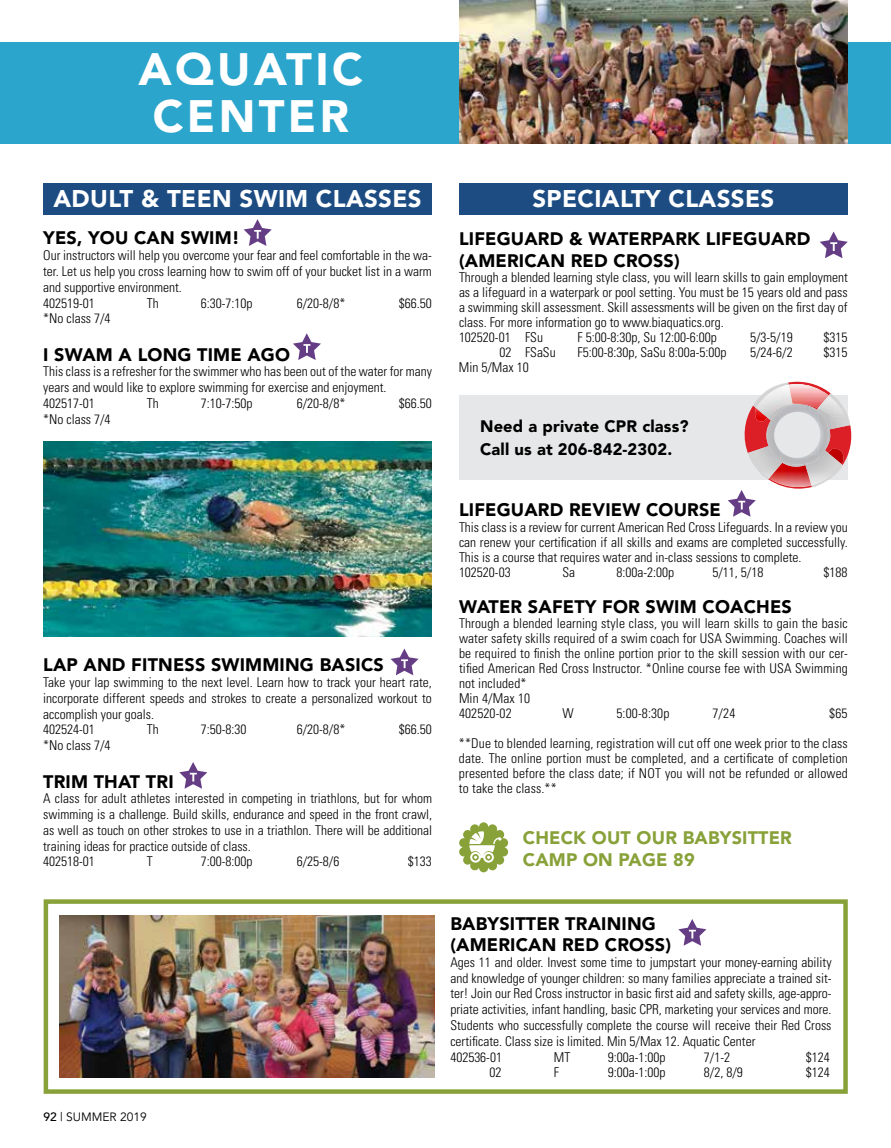
<style>
.page{position:relative;width:891px;height:1148px;background:#fff}
.page>*{position:absolute;margin:0;border:0;box-sizing:border-box;transform-origin:0 0}
.t1{font:900 45px/46.5px "Avenir";letter-spacing:.075em;color:#fff;text-align:center}
.t2{font:900 24px "Avenir";letter-spacing:.015em;color:#fff}
.t3{font:900 18px/21.6px "Avenir";letter-spacing:.01em;color:#000}
.t4{font:900 18px/21.6px "Avenir";letter-spacing:.01em;color:#88a139}
.t5{font:900 16.5px/22.5px "Avenir";letter-spacing:.01em;color:#000}
.t6{font:300 condensed 13.5px/15.8px "Univers";color:#000}
.t7{font:12px "Avenir";color:#000}
.s1{font-weight:500}
</style>
<div class="page">
<div style="left:0;top:42px;width:891px;height:102px;background:#2ba5cc"></div>
<div style="left:43px;top:183px;width:389px;height:31px;background:#1c4c82"></div>
<div style="left:459px;top:183px;width:389px;height:31px;background:#1c4c82"></div>
<img style="left:43px;top:441px;width:389px;height:195px">
<img style="left:59px;top:916px;width:376px;height:161px">
<svg style="left:244px;top:219px;width:28px;height:27px"></svg>
<svg style="left:293px;top:333px;width:28px;height:27px"></svg>
<svg style="left:820px;top:231px;width:28px;height:27px"></svg>
<svg style="left:678px;top:919px;width:28px;height:26px"></svg>
<div style="left:44px;top:899px;width:804px;height:194px;border:4px solid #88a139"></div>
<img style="left:459px;top:0;width:389px;height:144px">
<div style="left:459px;top:395px;width:389px;height:84px;background:#e6e7e8"></div>
<svg style="left:391px;top:648px;width:28px;height:27px"></svg>
<svg style="left:728px;top:382px;width:124px;height:135px"></svg>
<svg style="left:459px;top:822px;width:49px;height:50px"></svg>
<svg style="left:179px;top:762px;width:28px;height:26px"></svg>
<h1 class="t1" style="left:139px;top:46px;width:226px">AQUATIC<br>CENTER</h1>
<h2 class="t2" style="left:54px;top:184px;width:370px">ADULT &amp; TEEN SWIM CLASSES</h2>
<h2 class="t2" style="left:533px;top:184px;width:243px">SPECIALTY CLASSES</h2>
<h3 class="t3" style="left:43px;top:227px;width:198px">YES, YOU CAN SWIM!</h3>
<p class="t6" style="left:43px;top:247px;width:390px">Our instructors will help you overcome your fear and feel comfortable in the wa&shy;ter. Let us help you cross learning how to swim off of your bucket list in a warm and supportive environment.<br>402519-01</p>
<h3 class="t3" style="left:459px;top:228px;width:353px">LIFEGUARD &amp; WATERPARK LIFEGUARD (AMERICAN RED CROSS)</h3>
<p class="t6" style="left:459px;top:269px;width:390px;line-height:15px">Through a blended learning style class, you will learn skills to gain employment as a lifeguard in a waterpark or pool setting. You must be 15 years old and pass a swimming skill assessment. Skill assessments will be given on the first day of class. For more information go to www.biaquatics.org.<br>102520-01 FSu</p>
<p class="t6" style="left:147px;top:295px;width:13px">Th</p>
<p class="t6" style="left:201px;top:295px;width:53px">6:30-7:10p</p>
<p class="t6" style="left:297px;top:295px;width:50px">6/20-8/8*</p>
<p class="t6" style="left:399px;top:295px;width:34px">$66.50</p>
<p class="t6" style="left:43px;top:310px;width:69px">*No class 7/4</p>
<h3 class="t3" style="left:43px;top:343px;width:248px">I SWAM A LONG TIME AGO</h3>
<p class="t6" style="left:43px;top:363px;width:390px">This class is a refresher for the swimmer who has been out of the water for many years and would like to explore swimming for exercise and enjoyment.<br>402517-01</p>
<p class="t6" style="left:578px;top:329px;width:141px">F 5:00-8:30p, Su 12:00-6:00p</p>
<p class="t6" style="left:750px;top:329px;width:44px">5/3-5/19</p>
<p class="t6" style="left:824px;top:329px;width:25px">$315</p>
<p class="t6" style="left:499px;top:344px;width:58px">02 FSaSu</p>
<p class="t6" style="left:578px;top:344px;width:151px">F5:00-8:30p, SaSu 8:00a-5:00p</p>
<p class="t6" style="left:750px;top:344px;width:44px">5/24-6/2</p>
<p class="t6" style="left:824px;top:344px;width:25px">$315</p>
<p class="t6" style="left:459px;top:359px;width:71px">Min 5/Max 10</p>
<p class="t6" style="left:147px;top:395px;width:13px">Th</p>
<p class="t6" style="left:201px;top:395px;width:53px">7:10-7:50p</p>
<p class="t6" style="left:297px;top:395px;width:50px">6/20-8/8*</p>
<p class="t6" style="left:399px;top:395px;width:34px">$66.50</p>
<p class="t6" style="left:43px;top:411px;width:69px">*No class 7/4</p>
<p class="t5" style="left:480px;top:415px;width:210px">Need a private CPR class?<br>Call us at 206-842-2302.</p>
<h3 class="t3" style="left:43px;top:654px;width:342px">LAP AND FITNESS SWIMMING BASICS</h3>
<p class="t6" style="left:43px;top:674px;width:390px">Take your lap swimming to the next level. Learn how to track your heart rate, incorporate different speeds and strokes to create a personalized workout to accomplish your goals.<br>402524-01</p>
<p class="t6" style="left:147px;top:721px;width:13px">Th</p>
<p class="t6" style="left:201px;top:721px;width:47px">7:50-8:30</p>
<p class="t6" style="left:297px;top:721px;width:50px">6/20-8/8*</p>
<p class="t6" style="left:399px;top:721px;width:34px">$66.50</p>
<p class="t6" style="left:43px;top:737px;width:69px">*No class 7/4</p>
<h3 class="t3" style="left:43px;top:770px;width:132px">TRIM THAT TRI</h3>
<p class="t6" style="left:43px;top:790px;width:390px">A class for adult athletes interested in competing in triathlons, but for whom swimming is a challenge. Build skills, endurance and speed in the front crawl, as well as touch on other strokes to use in a triathlon. There will be additional training ideas for practice outside of class.<br>402518-01</p>
<p class="t6" style="left:147px;top:853px;width:7px">T</p>
<p class="t6" style="left:201px;top:853px;width:53px">7:00-8:00p</p>
<p class="t6" style="left:297px;top:853px;width:44px">6/25-8/6</p>
<p class="t6" style="left:408px;top:853px;width:25px">$133</p>
<p class="t7" style="left:44px;top:1109px;width:105px"><span class="s1">92</span> | SUMMER 2019</p>
<h3 class="t3" style="left:459px;top:499px;width:263px">LIFEGUARD REVIEW COURSE</h3>
<p class="t6" style="left:459px;top:519px;width:390px;line-height:15px">This class is a review for current American Red Cross Lifeguards. In a review you can renew your certification if all skills and exams are completed successfully.<br>This is a course that requires water and in-class sessions to complete.<br>102520-03</p>
<p class="t6" style="left:563px;top:563px;width:14px">Sa</p>
<p class="t6" style="left:617px;top:563px;width:59px">8:00a-2:00p</p>
<p class="t6" style="left:713px;top:563px;width:52px">5/11, 5/18</p>
<p class="t6" style="left:824px;top:563px;width:25px">$188</p>
<h3 class="t3" style="left:459px;top:596px;width:334px">WATER SAFETY FOR SWIM COACHES</h3>
<p class="t6" style="left:459px;top:615px;width:390px;line-height:15px">Through a blended learning style class, you will learn skills to gain the basic water safety skills required of a swim coach for USA Swimming. Coaches will be required to finish the online portion prior to the skill session with our cer&shy;tified American Red Cross Instructor. *Online course fee with USA Swimming not included*<br>Min 4/Max 10<br>402520-02</p>
<p class="t6" style="left:563px;top:705px;width:13px">W</p>
<p class="t6" style="left:617px;top:705px;width:54px">5:00-8:30p</p>
<p class="t6" style="left:713px;top:705px;width:24px">7/24</p>
<p class="t6" style="left:829px;top:705px;width:20px">$65</p>
<p class="t6" style="left:459px;top:735px;width:390px;line-height:15px;text-align:justify">**Due to blended learning, registration will cut off one week prior to the class date. The online portion must be completed, and a certificate of completion presented before the class date; if NOT you will not be refunded or allowed to take the class.**</p>
<h3 class="t4" style="left:523px;top:827px;width:271px">CHECK OUT OUR BABYSITTER<br>CAMP ON PAGE 89</h3>
<h3 class="t3" style="left:450px;top:912px;width:222px">BABYSITTER TRAINING (AMERICAN RED CROSS)</h3>
<p class="t6" style="left:450px;top:954px;width:383px">Ages 11 and older. Invest some time to jumpstart your money-earning ability and knowledge of younger children: so many families appreciate a trained sit&shy;ter! Join our Red Cross instructor in basic first aid and safety skills, age-appro&shy;priate activities, infant handling, basic CPR, marketing your services and more.<br>Students who successfully complete the course will receive their Red Cross certificate. Class size is limited. Min 5/Max 12. Aquatic Center<br>402536-01</p>
<p class="t6" style="left:554px;top:1048px;width:18px">MT</p>
<p class="t6" style="left:608px;top:1048px;width:59px">9:00a-1:00p</p>
<p class="t6" style="left:704px;top:1048px;width:28px">7/1-2</p>
<p class="t6" style="left:806px;top:1048px;width:25px">$124</p>
<p class="t6" style="left:489px;top:1064px;width:13px">02</p>
<p class="t6" style="left:554px;top:1064px;width:7px">F</p>
<p class="t6" style="left:608px;top:1064px;width:59px">9:00a-1:00p</p>
<p class="t6" style="left:704px;top:1064px;width:40px">8/2, 8/9</p>
<p class="t6" style="left:806px;top:1064px;width:25px">$124</p>
</div>
